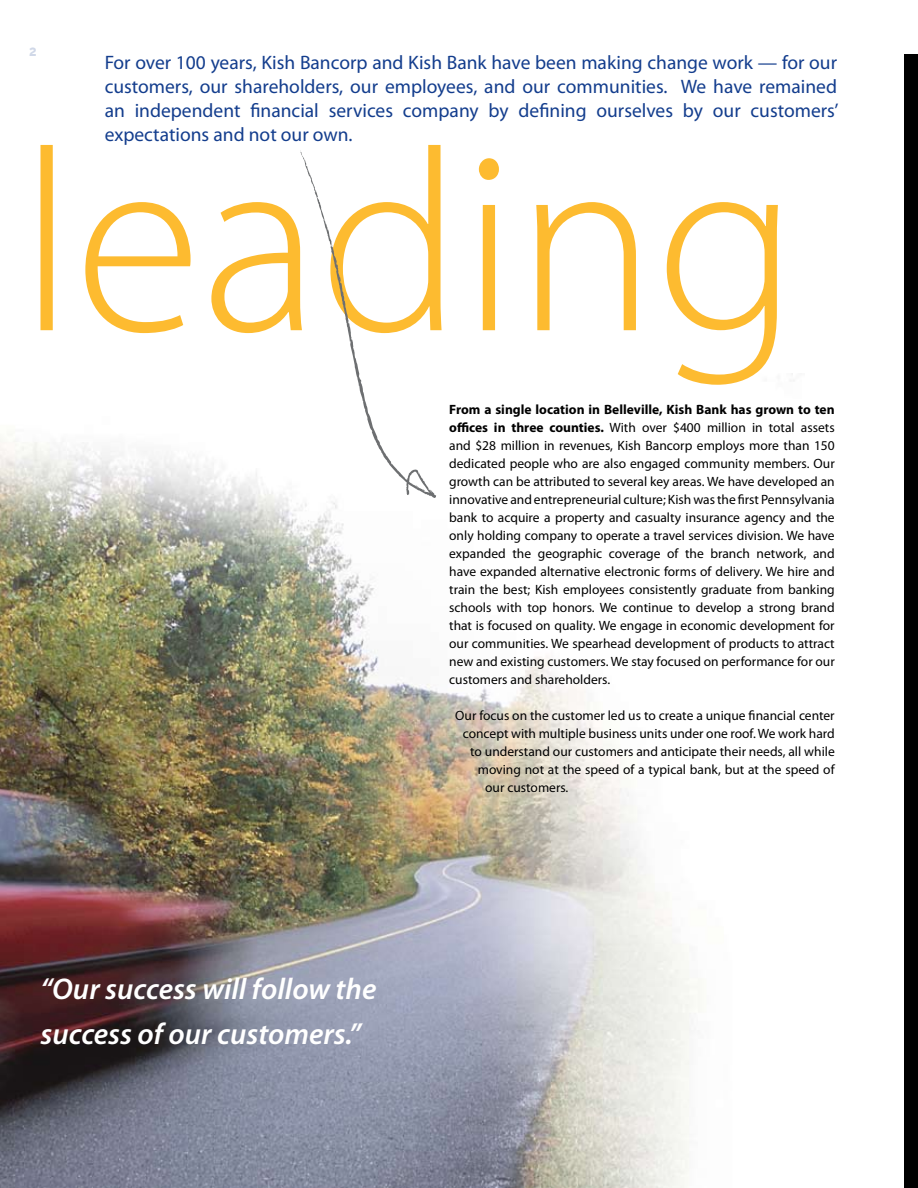
<style>
.page{position:relative;width:918px;height:1188px;background:#fff}
.page>*{position:absolute;margin:0;border:0;box-sizing:border-box;transform-origin:0 0}
.t1{font:italic 600 30px/45px "Myriad Pro";color:#fff}
.t2{font:19.5px/24px "Myriad Pro";color:#133d8d;text-align:justify}
.t3{font:13.5px/18px "Myriad Pro";color:#000;text-align:justify}
.s1{font-weight:700}
</style>
<div class="page">
<div style="left:904px;top:54px;width:14px;height:1134px;background:#000"></div>
<img style="left:0;top:374px;width:794px;height:814px">
<svg style="left:40px;top:145px;width:738px;height:240px"></svg>
<svg style="left:300px;top:150px;width:136px;height:350px"></svg>
<p class="t2" style="left:105px;top:50px;width:735px">For over 100 years, Kish Bancorp and Kish Bank have been making change work — for our customers, our shareholders, our employees, and our communities. We have remained an independent financial services company by defining ourselves by our customers’ expectations and not our own.</p>
<p class="t3" style="left:449px;top:400px;width:387px"><span class="s1">From a single location in Belleville, Kish Bank has grown to ten offices in three counties.</span> With over $400 million in total assets and $28 million in revenues, Kish Bancorp employs more than 150 dedicated people who are also engaged community members. Our growth can be attributed to several key areas. We have developed an innovative and entrepreneurial culture; Kish was the first Pennsylvania bank to acquire a property and casualty insurance agency and the only holding company to operate a travel services division. We have expanded the geographic coverage of the branch network, and have expanded alternative electronic forms of delivery. We hire and train the best; Kish employees consistently graduate from banking schools with top honors. We continue to develop a strong brand that is focused on quality. We engage in economic development for our communities. We spearhead development of products to attract new and existing customers. We stay focused on performance for our customers and shareholders.</p>
<p class="t3" style="left:455px;top:706px;width:381px">Our focus on the customer led us to create a unique financial center</p>
<p class="t3" style="left:463px;top:724px;width:374px">concept with multiple business units under one roof. We work hard</p>
<p class="t3" style="left:470px;top:742px;width:366px">to understand our customers and anticipate their needs, all while</p>
<p class="t3" style="left:478px;top:760px;width:358px">moving not at the speed of a typical bank, but at the speed of</p>
<p class="t3" style="left:485px;top:778px;width:85px">our customers.</p>
<h1 class="t1" style="left:40px;top:966px;width:337px">“Our success will follow the success of our customers.”</h1>
</div>
